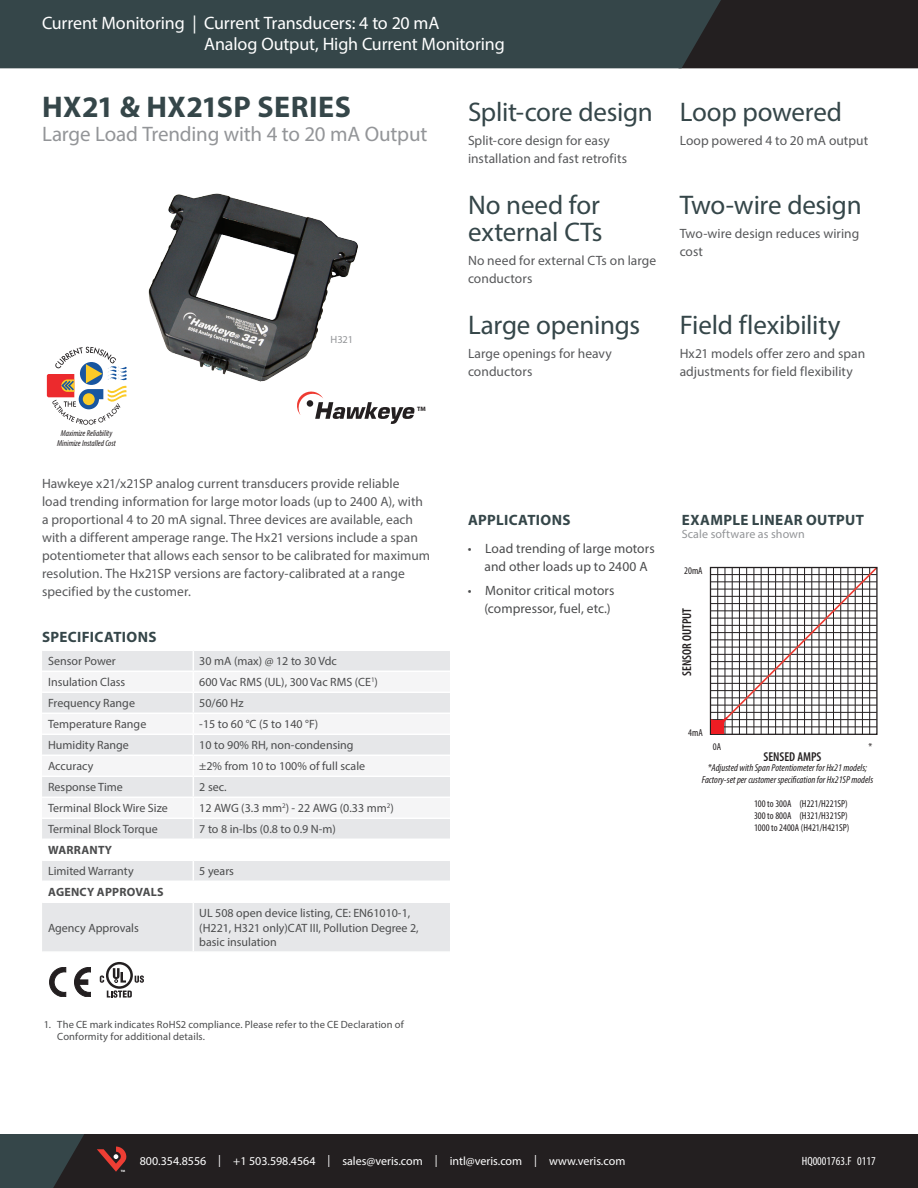
<style>
.page{position:relative;width:918px;height:1188px;background:#fff}
.page>*{position:absolute;margin:0;border:0;box-sizing:border-box;transform-origin:0 0}
.t1{font:700 30px "Myriad Pro";letter-spacing:.015em;color:#354649}
.t2{font:27px/27px "Myriad Pro";letter-spacing:-.01em;color:#354649}
.t3{font:21px "Myriad Pro";letter-spacing:-.01em;color:#939598}
.t4{font:18px/21px "Myriad Pro";letter-spacing:-.01em;color:#fff}
.t5{font:700 15px "Myriad Pro";letter-spacing:.025em;color:#354649}
.t6{font:13.5px/18px "Myriad Pro";letter-spacing:.005em;color:#57585a}
.t7{font:13.5px/18px "Myriad Pro";letter-spacing:.005em;color:#4b4c4d}
.t8{font:600 condensed 12.9px "Myriad Pro";color:#231f20}
.t9{font:12px/14.4px "Myriad Pro";color:#4b4c4d}
.t10{font:12px "Myriad Pro";color:#fff}
.t11{font:700 12px "Myriad Pro";letter-spacing:.02em;color:#4b4c4d}
.t12{font:12px "Myriad Pro";letter-spacing:.01em;color:#939598}
.t13{font:condensed 12px "Myriad Pro";color:#fff}
.t14{font:10.5px/12px "Myriad Pro";letter-spacing:.01em;color:#4b4c4d}
.t15{font:10.5px "Myriad Pro";color:#939598}
.t16{font:italic condensed 10.2px/12.1px "Myriad Pro";color:#231f20;text-align:center}
.t17{font:condensed 10.2px/12.1px "Myriad Pro";color:#231f20}
.t18{font:italic condensed 8.55px/9.3px "Myriad Pro";color:#231f20;text-align:center}
.t19{font:700 6.3px "Myriad";color:#231f20}
.t20{font:700 3.15px "Myriad Pro";color:#fff}
</style>
<div class="page">
<img style="left:148px;top:193px;width:210px;height:189px">
<div style="left:42px;top:903px;width:408px;height:48px;background:#e6e7e9"></div>
<svg style="left:42px;top:651px;width:408px;height:230px"></svg>
<hr style="left:193px;top:903px;width:1px;height:48px;background:#fff">
<hr style="left:42px;top:839px;width:151px;height:1px;background:#fff">
<hr style="left:193px;top:839px;width:258px;height:1px;background:#fff">
<hr style="left:449px;top:840px;width:2px;height:20px;background:#fff">
<hr style="left:42px;top:860px;width:151px;height:1px;background:#fff">
<hr style="left:193px;top:860px;width:258px;height:1px;background:#fff">
<svg style="left:709px;top:566px;width:169px;height:169px"></svg>
<div style="left:711px;top:721px;width:12px;height:13px;background:#ee1d23"></div>
<svg style="left:297px;top:391px;width:118px;height:33px"></svg>
<svg style="left:47px;top:347px;width:80px;height:78px"></svg>
<svg style="left:74px;top:967px;width:16px;height:30px"></svg>
<svg style="left:50px;top:967px;width:16px;height:30px"></svg>
<svg style="left:107px;top:990px;width:25px;height:8px"></svg>
<svg style="left:135px;top:975px;width:9px;height:8px"></svg>
<svg style="left:106px;top:962px;width:27px;height:27px"></svg>
<svg style="left:108px;top:964px;width:22px;height:22px"></svg>
<svg style="left:113px;top:968px;width:13px;height:15px"></svg>
<svg style="left:100px;top:975px;width:4px;height:8px"></svg>
<div style="left:729px;top:0;width:189px;height:68px;background:#231f20"></div>
<div style="left:0;top:0;width:729px;height:68px;background:#354649"></div>
<div style="left:84px;top:1134px;width:834px;height:54px;background:#231f20"></div>
<svg style="left:0;top:1134px;width:84px;height:54px;background:#313e41"></svg>
<svg style="left:97px;top:1147px;width:29px;height:25px"></svg>
<h3 class="t4" style="left:204px;top:12px;width:302px;text-indent:-162px">Current Monitoring | Current Transducers: 4 to 20 mA<br>Analog Output, High Current Monitoring</h3>
<h1 class="t1" style="left:42px;top:87px;width:310px">HX21 &amp; HX21SP SERIES</h1>
<h3 class="t3" style="left:42px;top:121px;width:387px">Large Load Trending with 4 to 20 mA Output</h3>
<p class="t18" style="left:57px;top:429px;width:60px">Maximize Reliability<br>Minimize Installed Cost</p>
<p class="t15" style="left:331px;top:333px;width:24px">H321</p>
<p class="t19" style="left:417px;top:406px;width:10px">TM</p>
<p class="t6" style="left:42px;top:474px;width:390px">Hawkeye x21/x21SP analog current transducers provide reliable<br>load trending information for large motor loads (up to 2400 A), with a proportional 4 to 20 mA signal. Three devices are available, each with a different amperage range. The Hx21 versions include a span potentiometer that allows each sensor to be calibrated for maximum resolution. The Hx21SP versions are factory-calibrated at a range specified by the customer.</p>
<p class="t5" style="left:42px;top:627px;width:116px">SPECIFICATIONS</p>
<p class="t9" style="left:48px;top:654px;width:69px">Sensor Power</p>
<p class="t9" style="left:199px;top:654px;width:139px">30 mA (max) @ 12 to 30 Vdc</p>
<p class="t9" style="left:48px;top:675px;width:79px">Insulation Class</p>
<p class="t9" style="left:199px;top:675px;width:180px">600 Vac RMS (UL), 300 Vac RMS (CE<sup>1</sup>)</p>
<p class="t9" style="left:48px;top:696px;width:88px">Frequency Range</p>
<p class="t9" style="left:199px;top:696px;width:46px">50/60 Hz</p>
<p class="t9" style="left:48px;top:717px;width:100px">Temperature Range</p>
<p class="t9" style="left:199px;top:717px;width:120px">-15 to 60 °C (5 to 140 °F)</p>
<p class="t9" style="left:48px;top:738px;width:82px">Humidity Range</p>
<p class="t9" style="left:199px;top:738px;width:156px">10 to 90% RH, non-condensing</p>
<p class="t9" style="left:48px;top:759px;width:47px">Accuracy</p>
<p class="t9" style="left:199px;top:759px;width:167px">±2% from 10 to 100% of full scale</p>
<p class="t9" style="left:48px;top:780px;width:76px">Response Time</p>
<p class="t9" style="left:199px;top:780px;width:29px">2 sec.</p>
<p class="t9" style="left:48px;top:801px;width:121px">Terminal Block Wire Size</p>
<p class="t9" style="left:199px;top:801px;width:196px">12 AWG (3.3 mm<sup>2</sup>) - 22 AWG (0.33 mm<sup>2</sup>)</p>
<p class="t9" style="left:48px;top:822px;width:111px">Terminal Block Torque</p>
<p class="t9" style="left:199px;top:822px;width:138px">7 to 8 in-lbs (0.8 to 0.9 N-m)</p>
<p class="t11" style="left:48px;top:842px;width:65px">WARRANTY</p>
<p class="t9" style="left:48px;top:864px;width:87px">Limited Warranty</p>
<p class="t9" style="left:199px;top:864px;width:36px">5 years</p>
<p class="t11" style="left:48px;top:884px;width:117px">AGENCY APPROVALS</p>
<p class="t9" style="left:48px;top:920px;width:92px">Agency Approvals</p>
<p class="t9" style="left:199px;top:906px;width:221px">UL 508 open device listing, CE: EN61010-1, (H221, H321 only)CAT III, Pollution Degree 2, basic insulation</p>
<h2 class="t2" style="left:468px;top:98px;width:186px">Split-core design</h2>
<p class="t6" style="left:468px;top:132px;width:161px">Split-core design for easy installation and fast retrofits</p>
<h2 class="t2" style="left:468px;top:191px;width:136px">No need for external CTs</h2>
<p class="t6" style="left:468px;top:252px;width:190px">No need for external CTs on large conductors</p>
<h2 class="t2" style="left:468px;top:311px;width:174px">Large openings</h2>
<p class="t6" style="left:468px;top:345px;width:145px">Large openings for heavy conductors</p>
<p class="t5" style="left:468px;top:510px;width:104px">APPLICATIONS</p>
<p class="t7" style="left:484px;top:539px;width:172px;text-indent:-16px">• Load trending of large motors and other loads up to 2400 A</p>
<p class="t7" style="left:468px;top:582px;width:148px;text-align:right">• Monitor critical motors (compressor, fuel, etc.)</p>
<h2 class="t2" style="left:680px;top:98px;width:164px">Loop powered</h2>
<p class="t6" style="left:680px;top:132px;width:190px">Loop powered 4 to 20 mA output</p>
<h2 class="t2" style="left:680px;top:191px;width:183px">Two-wire design</h2>
<p class="t6" style="left:680px;top:225px;width:181px">Two-wire design reduces wiring cost</p>
<h2 class="t2" style="left:680px;top:311px;width:162px">Field flexibility</h2>
<p class="t6" style="left:680px;top:345px;width:187px">Hx21 models offer zero and span adjustments for field flexibility</p>
<p class="t5" style="left:682px;top:510px;width:184px">EXAMPLE LINEAR OUTPUT</p>
<p class="t12" style="left:682px;top:527px;width:125px">Scale software as shown</p>
<p class="t17" style="left:684px;top:565px;width:20px">20mA</p>
<p class="t8" style="left:680px;top:676px;width:70px;rotate:-90deg">SENSOR OUTPUT</p>
<p class="t17" style="left:688px;top:726px;width:16px">4mA</p>
<p class="t17" style="left:713px;top:740px;width:10px">0A</p>
<p class="t17" style="left:868px;top:740px;width:5px">*</p>
<p class="t8" style="left:764px;top:749px;width:59px">SENSED AMPS</p>
<p class="t17" style="left:754px;top:798px;width:97px">100 to 300A (H221/H221SP)<br>300 to 800A (H321/H321SP)<br>1000 to 2400A (H421/H421SP)</p>
<p class="t16" style="left:702px;top:762px;width:173px">*Adjusted with Span Potentiometer for Hx21 models;<br>Factory-set per customer specification for Hx21SP models</p>
<p class="t14" style="left:57px;top:1018px;width:348px;text-indent:-14px">1. The CE mark indicates RoHS2 compliance. Please refer to the CE Declaration of<br>Conformity for additional details.</p>
<p class="t20" style="left:121px;top:1169px;width:6px">TM</p>
<p class="t10" style="left:140px;top:1153px;width:487px">800.354.8556 | +1 503.598.4564 | sales@veris.com | intl@veris.com | www.veris.com</p>
<p class="t13" style="left:802px;top:1154px;width:75px">HQ0001763.F 0117</p>
</div>
